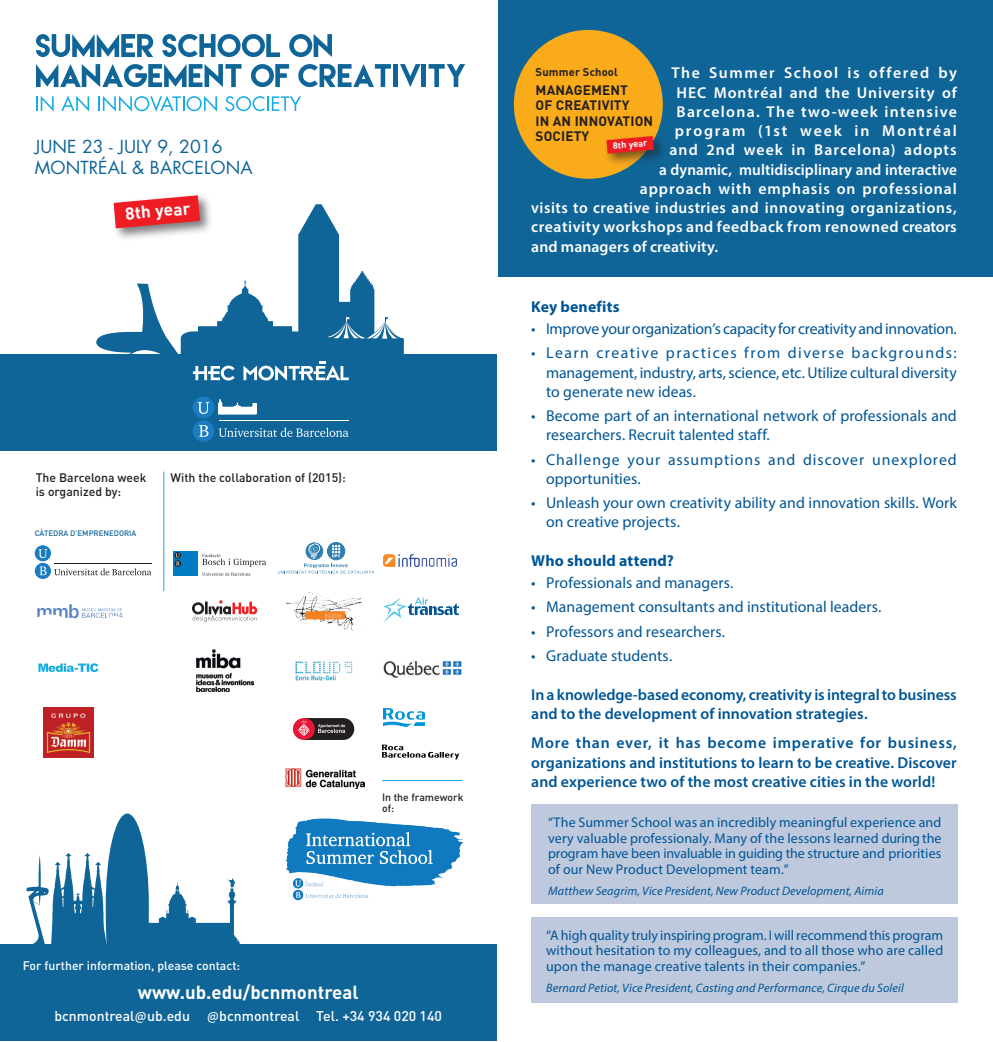
<style>
.page{position:relative;width:993px;height:1042px;background:#fff}
.page>*{position:absolute;margin:0;border:0;box-sizing:border-box;transform-origin:0 0}
.t1{font:700 18.72px "DIN";color:#fff}
.t2{font:17.5px/21px "Futura";letter-spacing:.005em;color:#106598}
.t3{font:700 17.15px "DIN";color:#fff}
.t4{font:15.75px/19.2px "Myriad Pro";letter-spacing:.005em;color:#005595}
.t5{font:600 15.75px/19.2px "Myriad Pro";color:#005595}
.t6{font:600 15.75px "Myriad Pro";letter-spacing:.055em;color:#fff}
.t7{font:600 15.75px "Myriad Pro";letter-spacing:.005em;color:#fff}
.t8{font:15.75px "Myriad Pro";letter-spacing:-.02em;color:#005595}
.t9{font:15.75px/19.2px "Myriad Pro";letter-spacing:.055em;color:#005595}
.t10{font:600 15.75px "Myriad Pro";letter-spacing:.035em;color:#fff}
.t11{font:600 15.75px "Myriad Pro";letter-spacing:.08em;color:#fff}
.t12{font:700 15.75px "Myriad Pro";letter-spacing:.01em;color:#005595}
.t13{font:600 15.75px "Myriad Pro";letter-spacing:.105em;color:#fff}
.t14{font:600 15.75px "Myriad Pro";letter-spacing:.115em;color:#fff}
.t15{font:14px/15.8px "Myriad Pro";letter-spacing:.005em;color:#005595;text-align:justify}
.t16{font:500 14px "DIN";color:#fff}
.t17{font:700 13.47px/15.2px "DIN";letter-spacing:.01em;color:#231f20}
.t18{font:italic 12.25px "Myriad Pro";letter-spacing:.01em;color:#005595}
.t19{font:500 12.25px/14px "DIN";color:#231f20}
.t20{font:500 12.25px "DIN";color:#fff}
.t21{font:700 11.2px "DIN";letter-spacing:.01em;color:#231f20}
.t22{font:500 10.5px/10.5px "DIN";color:#231f20}
.t23{font:700 9.28px "DIN";color:#fff}
.t24{font:500 7.88px "DIN";color:#106598}
.s1{font-family:"Calibri";font-weight:400}
</style>
<div class="page">
<div style="left:0;top:944px;width:496px;height:97px;background:#106598"></div>
<svg style="left:26px;top:813px;width:215px;height:131px"></svg>
<div style="left:0;top:354px;width:496px;height:96px;background:#106598"></div>
<hr style="left:219px;top:421px;width:129px;height:1px;background:#fff">
<svg style="left:219px;top:428px;width:129px;height:9px"></svg>
<svg style="left:218px;top:400px;width:38px;height:14px"></svg>
<div style="left:192px;top:397px;width:22px;height:21px;background:#1b7cc1;border-radius:50%"></div>
<svg style="left:198px;top:402px;width:11px;height:12px"></svg>
<div style="left:192px;top:420px;width:22px;height:22px;background:#1b7cc1;border-radius:50%"></div>
<svg style="left:199px;top:425px;width:9px;height:12px"></svg>
<svg style="left:36px;top:96px;width:18px;height:16px"></svg>
<svg style="left:61px;top:96px;width:28px;height:16px"></svg>
<svg style="left:98px;top:96px;width:119px;height:16px"></svg>
<svg style="left:225px;top:96px;width:76px;height:15px"></svg>
<svg style="left:36px;top:34px;width:117px;height:23px"></svg>
<svg style="left:162px;top:34px;width:118px;height:23px"></svg>
<svg style="left:289px;top:34px;width:43px;height:23px"></svg>
<svg style="left:36px;top:64px;width:205px;height:23px"></svg>
<svg style="left:251px;top:64px;width:38px;height:23px"></svg>
<svg style="left:298px;top:64px;width:93px;height:23px"></svg>
<div style="left:393px;top:64px;width:5px;height:23px;background:#106598"></div>
<svg style="left:400px;top:64px;width:20px;height:23px"></svg>
<div style="left:421px;top:64px;width:5px;height:23px;background:#106598"></div>
<svg style="left:428px;top:64px;width:37px;height:23px"></svg>
<img style="left:286px;top:818px;width:178px;height:83px">
<hr style="left:163px;top:472px;width:1px;height:119px;background:#16ace3">
<img style="left:43px;top:707px;width:51px;height:51px">
<hr style="left:54px;top:563px;width:97px;height:1px;background:#231f20">
<svg style="left:54px;top:568px;width:97px;height:7px"></svg>
<div style="left:35px;top:545px;width:16px;height:16px;background:#1b7cc1;border-radius:50%"></div>
<svg style="left:39px;top:549px;width:8px;height:9px"></svg>
<svg style="left:35px;top:563px;width:16px;height:16px"></svg>
<svg style="left:40px;top:566px;width:7px;height:9px"></svg>
<img style="left:37px;top:604px;width:86px;height:15px">
<svg style="left:38px;top:663px;width:60px;height:9px"></svg>
<img style="left:196px;top:649px;width:57px;height:42px">
<div style="left:173px;top:551px;width:25px;height:25px;background:#007cc2"></div>
<svg style="left:174px;top:552px;width:7px;height:7px"></svg>
<svg style="left:174px;top:560px;width:7px;height:7px"></svg>
<svg style="left:176px;top:553px;width:4px;height:12px"></svg>
<svg style="left:202px;top:554px;width:64px;height:22px"></svg>
<svg style="left:192px;top:600px;width:65px;height:22px"></svg>
<div style="left:327px;top:542px;width:18px;height:18px;border:1px solid #2f7eb1;border-radius:50%"></div>
<div style="left:305px;top:542px;width:18px;height:18px;border:1px solid #2f7eb1;border-radius:50%"></div>
<svg style="left:278px;top:543px;width:96px;height:30px"></svg>
<img style="left:286px;top:768px;width:78px;height:21px">
<img style="left:285px;top:592px;width:77px;height:39px">
<img style="left:295px;top:661px;width:58px;height:20px">
<div style="left:293px;top:718px;width:22px;height:22px;background:#e51836;border-radius:50%"></div>
<svg style="left:297px;top:718px;width:57px;height:22px"></svg>
<hr style="left:382px;top:780px;width:80px;height:1px;background:#16ace3">
<img style="left:383px;top:661px;width:78px;height:16px">
<img style="left:383px;top:554px;width:73px;height:13px">
<svg style="left:382px;top:744px;width:77px;height:15px"></svg>
<img style="left:383px;top:709px;width:41px;height:17px">
<svg style="left:383px;top:597px;width:76px;height:26px"></svg>
<svg style="left:96px;top:195px;width:308px;height:186px"></svg>
<div style="left:499px;top:0;width:493px;height:276px;background:#106598"></div>
<div style="left:531px;top:804px;width:426px;height:100px;background:#bec9dd"></div>
<div style="left:531px;top:917px;width:426px;height:85px;background:#bec9dd"></div>
<div style="left:513px;top:30px;width:149px;height:149px;background:#faab1a;border-radius:50%"></div>
<div style="left:603px;top:133px;width:63px;height:34px;background:#231f20;opacity:.59"></div>
<svg style="left:606px;top:136px;width:47px;height:18px"></svg>
<p class="t2" style="left:35px;top:136px;width:219px">JUNE 23 - JULY 9, 2016<br>MONTRÉAL &amp; BARCELONA</p>
<p class="t3" style="left:124px;top:202px;width:67px;rotate:-5deg">8th year</p>
<p class="t19" style="left:36px;top:470px;width:112px">The Barcelona week is organized by:</p>
<p class="t19" style="left:170px;top:470px;width:177px">With the collaboration of (2015):</p>
<p class="t24" style="left:35px;top:528px;width:103px">CÀTEDRA D’EMPRENEDORIA</p>
<p class="t20" style="left:23px;top:957px;width:219px">For further information, please contact:</p>
<p class="t22" style="left:382px;top:792px;width:83px">In the framework of:</p>
<p class="t1" style="left:138px;top:980px;width:222px">www.ub.edu/bcnmontreal</p>
<p class="t16" style="left:54px;top:1006px;width:389px">bcnmontreal<span class="s1">@</span>ub.edu <span class="s1">@</span>bcnmontreal Tel. +34 934 020 140</p>
<p class="t13" style="left:671px;top:63px;width:287px">The Summer School is offered by</p>
<p class="t6" style="left:676px;top:82px;width:282px">HEC Montréal and the University of</p>
<p class="t11" style="left:676px;top:101px;width:282px">Barcelona. The two-week intensive</p>
<p class="t14" style="left:674px;top:121px;width:283px">program (1st week in Montréal</p>
<p class="t6" style="left:669px;top:140px;width:289px">and 2nd week in Barcelona) adopts</p>
<p class="t7" style="left:659px;top:159px;width:299px">a dynamic, multidisciplinary and interactive</p>
<p class="t6" style="left:639px;top:178px;width:318px">approach with emphasis on professional</p>
<p class="t6" style="left:531px;top:198px;width:427px">visits to creative industries and innovating organizations,</p>
<p class="t10" style="left:531px;top:217px;width:427px">creativity workshops and feedback from renowned creators</p>
<p class="t7" style="left:531px;top:236px;width:188px">and managers of creativity.</p>
<p class="t21" style="left:535px;top:64px;width:84px">Summer School</p>
<p class="t17" style="left:535px;top:82px;width:119px">MANAGEMENT<br>OF CREATIVITY<br>IN AN INNOVATION<br>SOCIETY</p>
<p class="t23" style="left:612px;top:140px;width:36px;rotate:-5deg">8th year</p>
<p class="t12" style="left:531px;top:297px;width:90px">Key benefits</p>
<p class="t8" style="left:531px;top:319px;width:427px">• Improve your organization’s capacity for creativity and innovation.</p>
<p class="t4" style="left:546px;top:343px;width:412px;text-align:justify;text-indent:-15px">• Learn creative practices from diverse backgrounds: management, industry, arts, science, etc. Utilize cultural diversity to generate new ideas.</p>
<p class="t4" style="left:546px;top:406px;width:412px;text-indent:-15px">• Become part of an international network of professionals and researchers. Recruit talented staff.</p>
<p class="t9" style="left:546px;top:449px;width:412px;text-indent:-15px">• Challenge your assumptions and discover unexplored opportunities.</p>
<p class="t4" style="left:546px;top:493px;width:412px;text-indent:-15px">• Unleash your own creativity ability and innovation skills. Work on creative projects.</p>
<p class="t12" style="left:531px;top:551px;width:144px">Who should attend?</p>
<p class="t4" style="left:531px;top:573px;width:204px">• Professionals and managers.</p>
<p class="t4" style="left:531px;top:597px;width:351px">• Management consultants and institutional leaders.</p>
<p class="t4" style="left:531px;top:621px;width:195px">• Professors and researchers.</p>
<p class="t4" style="left:531px;top:645px;width:142px">• Graduate students.</p>
<p class="t5" style="left:531px;top:684px;width:427px">In a knowledge-based economy, creativity is integral to business and to the development of innovation strategies.</p>
<p class="t5" style="left:531px;top:733px;width:427px;text-align:justify">More than ever, it has become imperative for business, organizations and institutions to learn to be creative. Discover and experience two of the most creative cities in the world!</p>
<p class="t15" style="left:548px;top:814px;width:394px">“The Summer School was an incredibly meaningful experience and very valuable professionaly. Many of the lessons learned during the program have been invaluable in guiding the structure and priorities of our New Product Development team.”</p>
<p class="t18" style="left:548px;top:883px;width:337px">Matthew Seagrim, Vice President, New Product Development, Aimia</p>
<p class="t15" style="left:546px;top:926px;width:398px">“A high quality truly inspiring program. I will recommend this program without hesitation to my colleagues, and to all those who are called upon the manage creative talents in their companies.”</p>
<p class="t18" style="left:546px;top:980px;width:359px">Bernard Petiot, Vice President, Casting and Performance, Cirque du Soleil</p>
</div>
